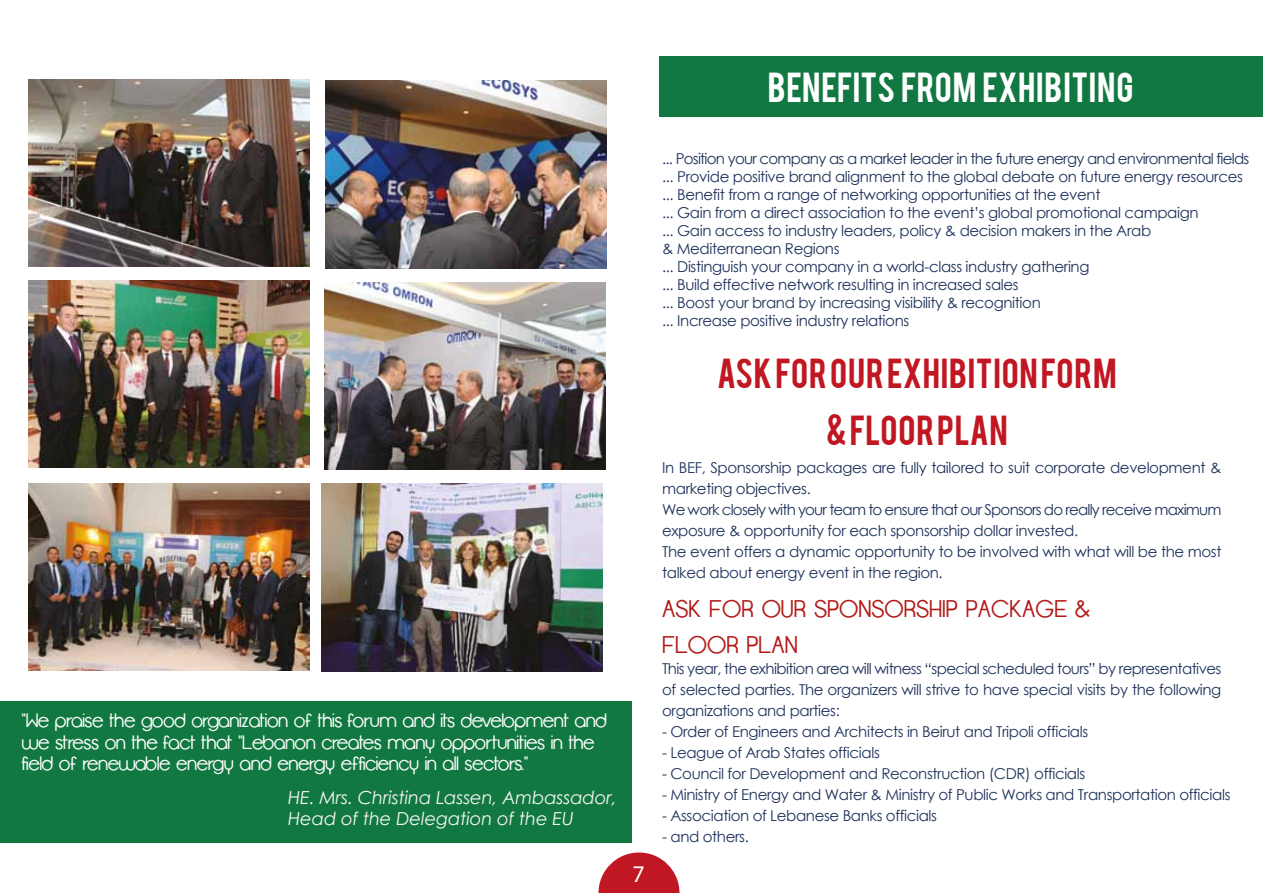
<style>
.page{position:relative;width:1263px;height:893px;background:#fff}
.page>*{position:absolute;margin:0;border:0;box-sizing:border-box;transform-origin:0 0}
.t1{font:33px/57.4px "Bebas";letter-spacing:.02em;color:#c11722;text-align:center}
.t2{font:33px "Bebas";letter-spacing:.015em;color:#fff}
.t3{font:24px/36px "Opificio";color:#b31917}
.t4{font:24px "Myriad Pro";color:#fff}
.t5{font:19.35px/21.5px "Opificio";letter-spacing:-.025em;color:#fff}
.t6{font:italic 18px/21px "Century Gothic";letter-spacing:-.005em;color:#f5f5f5}
.t7{font:15px/18px "Century Gothic";letter-spacing:-.025em;color:#1e325b}
</style>
<div class="page">
<img style="left:321px;top:484px;width:281px;height:187px">
<img style="left:29px;top:484px;width:281px;height:187px">
<img style="left:324px;top:282px;width:282px;height:188px">
<img style="left:29px;top:280px;width:281px;height:187px">
<img style="left:325px;top:81px;width:282px;height:187px">
<div style="left:0;top:701px;width:632px;height:141px;background:#127841"></div>
<div style="left:659px;top:57px;width:604px;height:60px;background:#127841"></div>
<img style="left:29px;top:79px;width:281px;height:187px">
<svg style="left:598px;top:852px;width:81px;height:41px"></svg>
<h1 class="t2" style="left:768px;top:64px;width:367px">BENEFITS FROM EXHIBITING</h1>
<p class="t5" style="left:22px;top:710px;width:587px">"We praise the good organization of this forum and its development and we stress on the fact that "Lebanon creates many opportunities in the field of renewable energy and energy efficiency in all sectors."</p>
<p class="t6" style="left:288px;top:787px;width:330px">HE. Mrs. Christina Lassen, Ambassador,<br>Head of the Delegation of the EU</p>
<h2 class="t4" style="left:632px;top:859px;width:14px">7</h2>
<p class="t7" style="left:662px;top:149px;width:589px">... Position your company as a market leader in the future energy and environmental fields ... Provide positive brand alignment to the global debate on future energy resources ... Benefit from a range of networking opportunities at the event<br>... Gain from a direct association to the event’s global promotional campaign<br>... Gain access to industry leaders, policy &amp; decision makers in the Arab<br>&amp; Mediterranean Regions<br>... Distinguish your company in a world-class industry gathering<br>... Build effective network resulting in increased sales<br>... Boost your brand by increasing visibility &amp; recognition<br>... Increase positive industry relations</p>
<h1 class="t1" style="left:717px;top:342px;width:401px">ASK FOR OUR EXHIBITION FORM &amp; FLOOR PLAN</h1>
<p class="t7" style="left:662px;top:457px;width:561px;line-height:21px">In BEF, Sponsorship packages are fully tailored to suit corporate development &amp; marketing objectives.<br>We work closely with your team to ensure that our Sponsors do really receive maximum exposure &amp; opportunity for each sponsorship dollar invested.<br>The event offers a dynamic opportunity to be involved with what will be the most talked about energy event in the region.</p>
<h2 class="t3" style="left:662px;top:592px;width:430px">ASK FOR OUR SPONSORSHIP PACKAGE &amp;<br>FLOOR PLAN</h2>
<p class="t7" style="left:662px;top:658px;width:561px;line-height:21px;text-align:justify">This year, the exhibition area will witness “special scheduled tours” by representatives of selected parties. The organizers will strive to have special visits by the following organizations and parties:</p>
<p class="t7" style="left:662px;top:723px;width:428px">- Order of Engineers and Architects in Beirut and Tripoli officials</p>
<p class="t7" style="left:662px;top:744px;width:219px">- League of Arab States officials</p>
<p class="t7" style="left:662px;top:765px;width:425px">- Council for Development and Reconstruction (CDR) officials</p>
<p class="t7" style="left:662px;top:786px;width:570px">- Ministry of Energy and Water &amp; Ministry of Public Works and Transportation officials</p>
<p class="t7" style="left:662px;top:807px;width:276px">- Association of Lebanese Banks officials</p>
<p class="t7" style="left:662px;top:828px;width:88px">- and others.</p>
</div>
